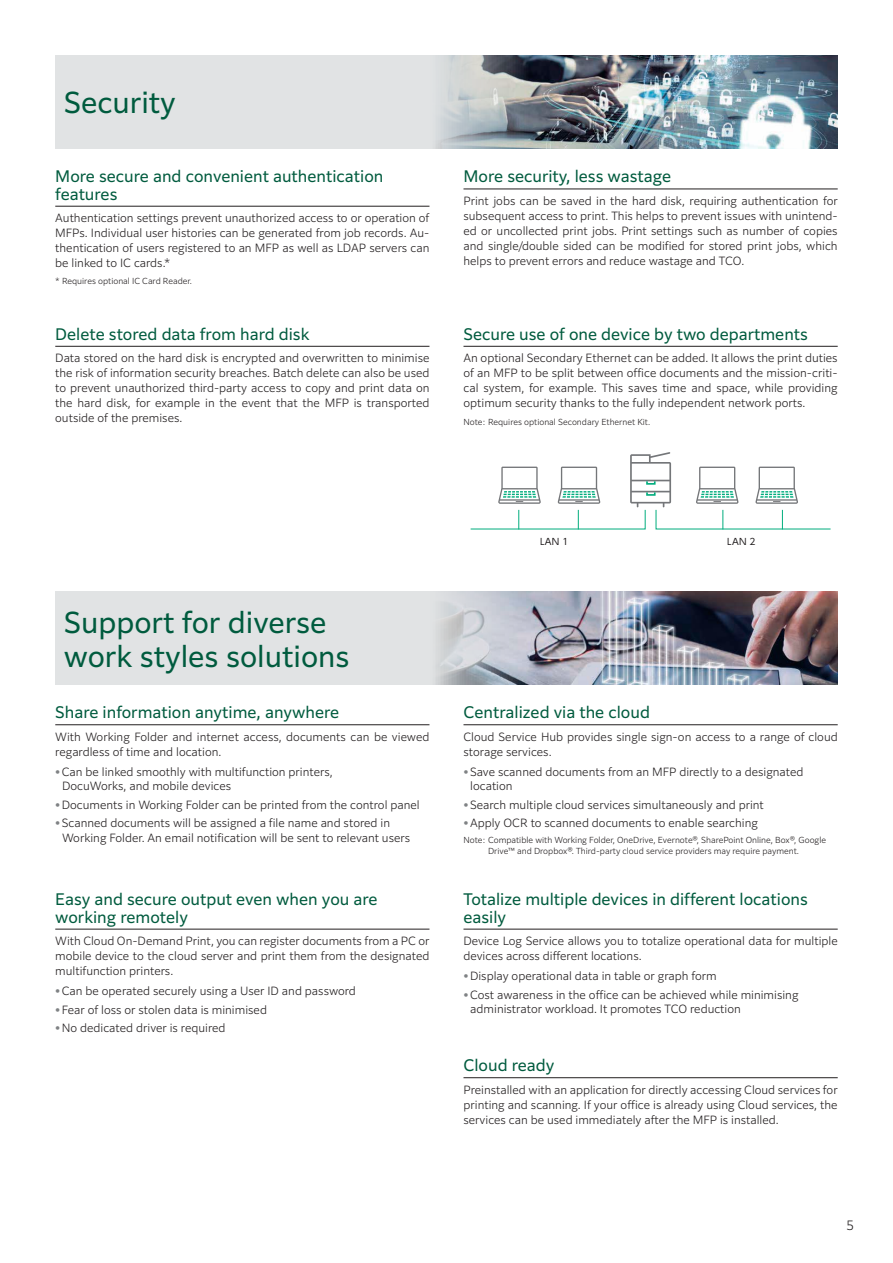
<style>
.page{position:relative;width:893px;height:1263px;background:#fff}
.page>*{position:absolute;margin:0;border:0;box-sizing:border-box;transform-origin:0 0}
.t1{font:28.5px/34.5px "Clarimo UDPE";color:#005b3e}
.t2{font:15.75px/17.2px "Clarimo UDPE";color:#005b3e}
.t3{font:300 12.75px "Clarimo UDPE";color:#231f20}
.t4{font:300 11.25px/15px "Clarimo UDPE";color:#231f20}
.t5{font:9px "UD Shin Go Pr 6 N";letter-spacing:.04em;color:#231f20}
.t6{font:300 8.25px/11.2px "Clarimo UDPE";color:#231f20;text-align:center}
.s1{font-weight:600;color:#7f8284}
</style>
<div class="page">
<div style="left:55px;top:591px;width:783px;height:94px;background:#e1e3e4"></div>
<img style="left:436px;top:591px;width:402px;height:94px">
<div style="left:55px;top:55px;width:783px;height:94px;background:#e1e3e4"></div>
<img style="left:436px;top:55px;width:402px;height:94px">
<hr style="left:55px;top:206px;width:374px;height:1px;background:#231f20">
<hr style="left:55px;top:346px;width:374px;height:1px;background:#231f20">
<hr style="left:463px;top:189px;width:375px;height:1px;background:#231f20">
<hr style="left:463px;top:346px;width:375px;height:1px;background:#231f20">
<hr style="left:463px;top:929px;width:375px;height:1px;background:#231f20">
<hr style="left:463px;top:1077px;width:375px;height:1px;background:#231f20">
<hr style="left:55px;top:724px;width:374px;height:1px;background:#231f20">
<hr style="left:55px;top:929px;width:374px;height:1px;background:#231f20">
<hr style="left:463px;top:724px;width:375px;height:1px;background:#231f20">
<svg style="left:470px;top:452px;width:361px;height:78px"></svg>
<h1 class="t1" style="left:64px;top:83px;width:114px">Security</h1>
<h2 class="t2" style="left:55px;top:167px;width:330px">More secure and convenient authentication features</h2>
<p class="t4" style="left:55px;top:210px;width:376px;text-align:justify">Authentication settings prevent unauthorized access to or operation of MFPs. Individual user histories can be generated from job records. Au&shy;thentication of users registered to an MFP as well as LDAP servers can be linked to IC cards.*</p>
<p class="t6" style="left:55px;top:275px;width:138px">* Requires optional IC Card Reader.</p>
<h2 class="t2" style="left:55px;top:324px;width:256px">Delete stored data from hard disk</h2>
<p class="t4" style="left:55px;top:350px;width:376px;text-align:justify">Data stored on the hard disk is encrypted and overwritten to minimise the risk of information security breaches. Batch delete can also be used to prevent unauthorized third-party access to copy and print data on the hard disk, for example in the event that the MFP is transported outside of the premises.</p>
<h2 class="t2" style="left:463px;top:167px;width:209px">More security, less wastage</h2>
<p class="t4" style="left:463px;top:192px;width:376px;text-align:justify">Print jobs can be saved in the hard disk, requiring authentication for subsequent access to print. This helps to prevent issues with unintend&shy;ed or uncollected print jobs. Print settings such as number of copies and single/double sided can be modified for stored print jobs, which helps to prevent errors and reduce wastage and TCO.</p>
<h2 class="t2" style="left:463px;top:324px;width:346px">Secure use of one device by two departments</h2>
<p class="t4" style="left:463px;top:350px;width:376px;text-align:justify">An optional Secondary Ethernet can be added. It allows the print duties of an MFP to be split between office documents and the mission-criti&shy;cal system, for example. This saves time and space, while providing optimum security thanks to the fully independent network ports.</p>
<p class="t6" style="left:463px;top:415px;width:188px">Note: Requires optional Secondary Ethernet Kit.</p>
<h1 class="t1" style="left:64px;top:603px;width:287px">Support for diverse work styles solutions</h1>
<h2 class="t2" style="left:55px;top:702px;width:286px">Share information anytime, anywhere</h2>
<p class="t4" style="left:55px;top:728px;width:376px">With Working Folder and internet access, documents can be viewed regardless of time and location.</p>
<p class="t4" style="left:62px;top:764px;width:272px;line-height:14.2px;text-indent:-7px"><span class="s1">•</span> Can be linked smoothly with multifunction printers,<br>DocuWorks, and mobile devices</p>
<p class="t4" style="left:55px;top:796px;width:366px"><span class="s1">•</span> Documents in Working Folder can be printed from the control panel</p>
<p class="t4" style="left:62px;top:815px;width:349px;line-height:14.2px;text-indent:-7px"><span class="s1">•</span> Scanned documents will be assigned a file name and stored in<br>Working Folder. An email notification will be sent to relevant users</p>
<h2 class="t2" style="left:55px;top:889px;width:324px">Easy and secure output even when you are working remotely</h2>
<p class="t4" style="left:55px;top:932px;width:376px;text-align:justify">With Cloud On-Demand Print, you can register documents from a PC or mobile device to the cloud server and print them from the designated multifunction printers.</p>
<p class="t4" style="left:55px;top:983px;width:302px"><span class="s1">•</span> Can be operated securely using a User ID and password</p>
<p class="t4" style="left:55px;top:1001px;width:213px"><span class="s1">•</span> Fear of loss or stolen data is minimised</p>
<p class="t4" style="left:55px;top:1020px;width:172px"><span class="s1">•</span> No dedicated driver is required</p>
<p class="t5" style="left:540px;top:534px;width:30px">LAN 1</p>
<p class="t5" style="left:727px;top:534px;width:30px">LAN 2</p>
<h2 class="t2" style="left:463px;top:702px;width:188px">Centralized via the cloud</h2>
<p class="t4" style="left:463px;top:728px;width:376px">Cloud Service Hub provides single sign-on access to a range of cloud storage services.</p>
<p class="t4" style="left:470px;top:764px;width:335px;line-height:14.2px;text-indent:-7px"><span class="s1">•</span> Save scanned documents from an MFP directly to a designated location</p>
<p class="t4" style="left:463px;top:796px;width:302px"><span class="s1">•</span> Search multiple cloud services simultaneously and print</p>
<p class="t4" style="left:463px;top:815px;width:296px"><span class="s1">•</span> Apply OCR to scanned documents to enable searching</p>
<p class="t6" style="left:463px;top:833px;width:364px">Note: Compatible with Working Folder, OneDrive, Evernote®, SharePoint Online, Box®, Google<br>Drive™ and Dropbox®. Third-party cloud service providers may require payment.</p>
<h2 class="t2" style="left:463px;top:889px;width:346px">Totalize multiple devices in different locations easily</h2>
<p class="t4" style="left:463px;top:932px;width:376px">Device Log Service allows you to totalize operational data for multiple devices across different locations.</p>
<p class="t4" style="left:463px;top:968px;width:255px"><span class="s1">•</span> Display operational data in table or graph form</p>
<p class="t4" style="left:470px;top:987px;width:330px;line-height:14.2px;text-indent:-7px"><span class="s1">•</span> Cost awareness in the office can be achieved while minimising administrator workload. It promotes TCO reduction</p>
<h2 class="t2" style="left:463px;top:1055px;width:92px">Cloud ready</h2>
<p class="t4" style="left:463px;top:1081px;width:376px;text-align:justify">Preinstalled with an application for directly accessing Cloud services for printing and scanning. If your office is already using Cloud services, the services can be used immediately after the MFP is installed.</p>
<p class="t3" style="left:846px;top:1215px;width:10px">5</p>
</div>
